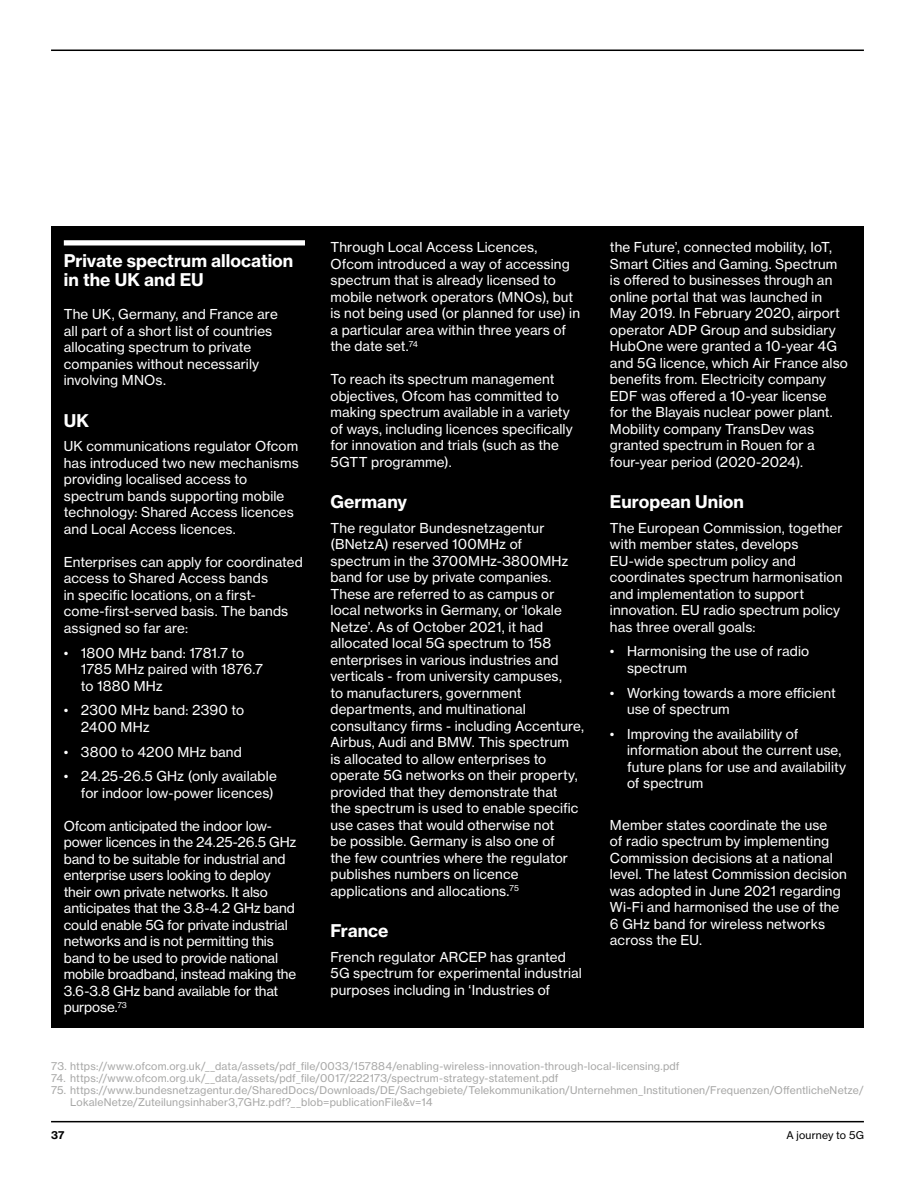
<style>
.page{position:relative;width:915px;height:1191px;background:#fff}
.page>*{position:absolute;margin:0;border:0;box-sizing:border-box;transform-origin:0 0}
.t1{font:700 17.25px/19.5px "Verizon NHGTX";letter-spacing:.005em;color:#fff}
.t2{font:13.5px/16.5px "Verizon NHGTX";letter-spacing:.01em;color:#fff}
.t3{font:13.5px/16.5px "Verizon NHGTX";letter-spacing:-.01em;color:#fff}
.t4{font:10.5px/12px "Verizon NHGTX";letter-spacing:.015em;color:#a8a8a7}
.t5{font:10.5px "Verizon NHGTX";letter-spacing:.015em;color:#000}
.t6{font:700 10.5px "Verizon NHGTX";color:#000}
</style>
<div class="page">
<div style="left:51px;top:226px;width:812px;height:801px;background:#000"></div>
<div style="left:64px;top:240px;width:241px;height:5px;background:#fff"></div>
<hr style="left:51px;top:1121px;width:812px;height:1px;background:#000">
<hr style="left:51px;top:50px;width:812px;height:1px;background:#000">
<p class="t1" style="left:64px;top:250px;width:231px">Private spectrum allocation in the UK and EU</p>
<p class="t2" style="left:64px;top:306px;width:215px">The UK, Germany, and France are all part of a short list of countries allocating spectrum to private companies without necessarily involving MNOs.</p>
<p class="t1" style="left:64px;top:410px;width:27px">UK</p>
<p class="t2" style="left:64px;top:438px;width:236px">UK communications regulator Ofcom has introduced two new mechanisms providing localised access to spectrum bands supporting mobile technology: Shared Access licences and Local Access licences.</p>
<p class="t2" style="left:64px;top:553px;width:240px">Enterprises can apply for coordinated access to Shared Access bands<br>in specific locations, on a first&shy;come-first-served basis. The bands assigned so far are:</p>
<p class="t2" style="left:81px;top:644px;width:184px;text-indent:-17px">• 1800 MHz band: 1781.7 to<br>1785 MHz paired with 1876.7 to 1880 MHz</p>
<p class="t2" style="left:81px;top:702px;width:165px;text-indent:-17px">• 2300 MHz band: 2390 to<br>2400 MHz</p>
<p class="t2" style="left:64px;top:743px;width:179px">• 3800 to 4200 MHz band</p>
<p class="t2" style="left:64px;top:768px;width:214px;text-align:right">• 24.25-26.5 GHz (only available for indoor low-power licences)</p>
<p class="t3" style="left:64px;top:817px;width:234px">Ofcom anticipated the indoor low&shy;power licences in the 24.25-26.5 GHz band to be suitable for industrial and enterprise users looking to deploy their own private networks. It also anticipates that the 3.8-4.2 GHz band could enable 5G for private industrial networks and is not permitting this band to be used to provide national mobile broadband, instead making the 3.6-3.8 GHz band available for that purpose.<sup>73</sup></p>
<p class="t2" style="left:330px;top:238px;width:251px">Through Local Access Licences, Ofcom introduced a way of accessing spectrum that is already licensed to mobile network operators (MNOs), but is not being used (or planned for use) in a particular area within three years of the date set.<sup>74</sup></p>
<p class="t2" style="left:330px;top:370px;width:244px">To reach its spectrum management objectives, Ofcom has committed to making spectrum available in a variety of ways, including licences specifically for innovation and trials (such as the 5GTT programme).</p>
<p class="t1" style="left:330px;top:491px;width:78px">Germany</p>
<p class="t2" style="left:330px;top:519px;width:255px">The regulator Bundesnetzagentur (BNetzA) reserved 100MHz of spectrum in the 3700MHz-3800MHz band for use by private companies.<br>These are referred to as campus or local networks in Germany, or ‘lokale Netze’. As of October 2021, it had allocated local 5G spectrum to 158 enterprises in various industries and verticals - from university campuses,<br>to manufacturers, government departments, and multinational consultancy firms - including Accenture, Airbus, Audi and BMW. This spectrum<br>is allocated to allow enterprises to operate 5G networks on their property, provided that they demonstrate that<br>the spectrum is used to enable specific use cases that would otherwise not<br>be possible. Germany is also one of<br>the few countries where the regulator publishes numbers on licence applications and allocations.<sup>75</sup></p>
<p class="t1" style="left:330px;top:920px;width:59px">France</p>
<p class="t2" style="left:330px;top:948px;width:253px">French regulator ARCEP has granted<br>5G spectrum for experimental industrial purposes including in ‘Industries of</p>
<p class="t2" style="left:609px;top:238px;width:239px">the Future’, connected mobility, IoT, Smart Cities and Gaming. Spectrum is offered to businesses through an online portal that was launched in May 2019. In February 2020, airport operator ADP Group and subsidiary HubOne were granted a 10-year 4G and 5G licence, which Air France also benefits from. Electricity company EDF was offered a 10-year license for the Blayais nuclear power plant.<br>Mobility company TransDev was granted spectrum in Rouen for a four-year period (2020-2024).</p>
<p class="t1" style="left:609px;top:491px;width:135px">European Union</p>
<p class="t2" style="left:609px;top:519px;width:234px">The European Commission, together with member states, develops<br>EU-wide spectrum policy and coordinates spectrum harmonisation and implementation to support innovation. EU radio spectrum policy has three overall goals:</p>
<p class="t2" style="left:626px;top:643px;width:183px;text-indent:-17px">• Harmonising the use of radio spectrum</p>
<p class="t2" style="left:626px;top:684px;width:210px;text-indent:-17px">• Working towards a more efficient use of spectrum</p>
<p class="t2" style="left:626px;top:725px;width:220px;text-indent:-17px">• Improving the availability of information about the current use, future plans for use and availability of spectrum</p>
<p class="t2" style="left:609px;top:816px;width:238px">Member states coordinate the use<br>of radio spectrum by implementing<br>Commission decisions at a national level. The latest Commission decision was adopted in June 2021 regarding<br>Wi-Fi and harmonised the use of the<br>6 GHz band for wireless networks across the EU.</p>
<p class="t4" style="left:51px;top:1059px;width:630px">73. https://www.ofcom.org.uk/__data/assets/pdf_file/0033/157884/enabling-wireless-innovation-through-local-licensing.pdf</p>
<p class="t4" style="left:51px;top:1071px;width:509px">74. https://www.ofcom.org.uk/__data/assets/pdf_file/0017/222173/spectrum-strategy-statement.pdf</p>
<p class="t4" style="left:70px;top:1083px;width:794px;text-indent:-19px">75. https://www.bundesnetzagentur.de/SharedDocs/Downloads/DE/Sachgebiete/Telekommunikation/Unternehmen_Institutionen/Frequenzen/OffentlicheNetze/<br>LokaleNetze/Zuteilungsinhaber3,7GHz.pdf?__blob=publicationFile&amp;v=14</p>
<p class="t6" style="left:51px;top:1128px;width:15px">37</p>
<p class="t5" style="left:786px;top:1128px;width:79px">A journey to 5G</p>
</div>
